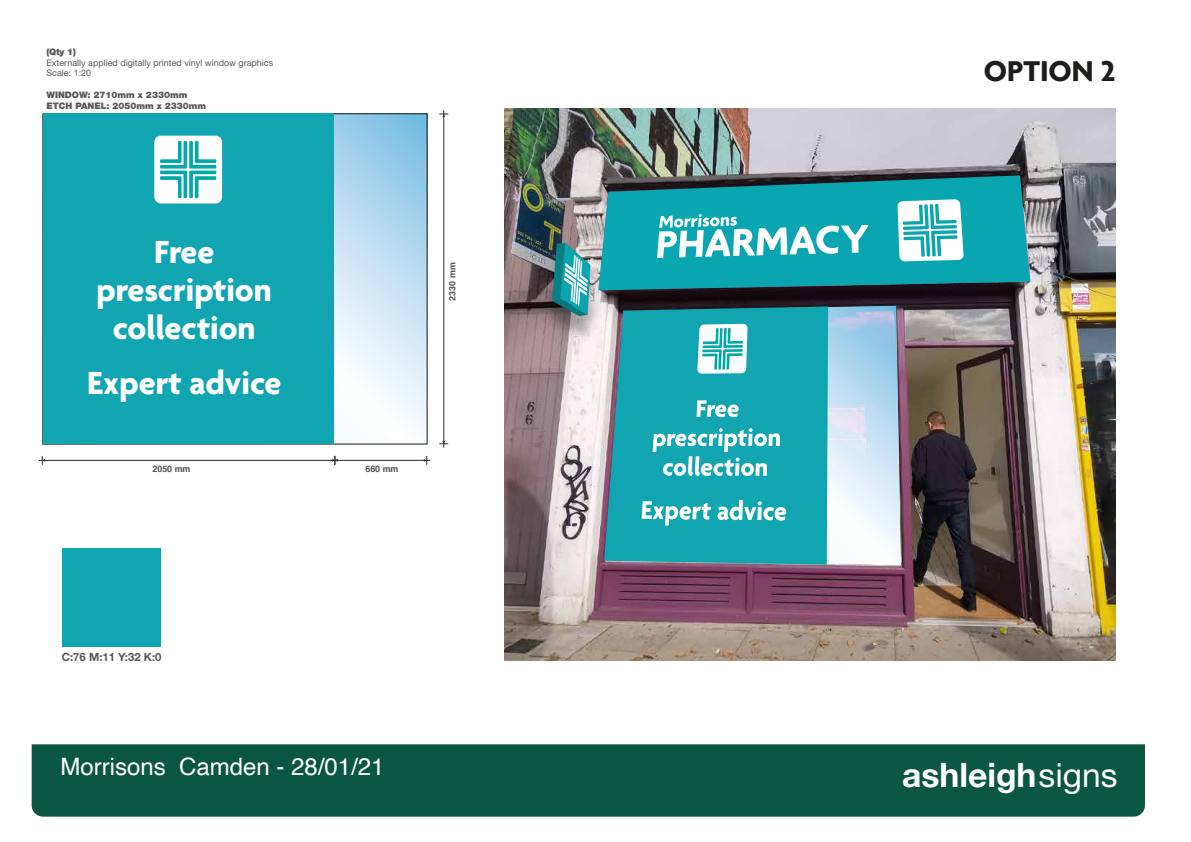
<style>
.page{position:relative;width:1191px;height:842px;background:#fff}
.page>*{position:absolute;margin:0;border:0;box-sizing:border-box;transform-origin:0 0}
.t1{font:700 34.5px/38px "Agenda";color:#fff;text-align:center}
.t2{font:700 33.6px "Helvetica Neue";color:#fff}
.t3{font:700 31px "Agenda";color:#1d1d1b}
.t4{font:24px "Helvetica";color:#fff}
.t5{font:700 11.3px "Helvetica Neue LT Std";color:#575756}
.t6{font:9px/10.8px "Helvetica Neue LT Std";color:#575756}
.t7{font:900 9px/10.8px "Helvetica Neue LT Std";color:#575756}
.t8{font:700 8.9px "Helvetica";color:#4b4f4e}
.s1{font-family:"Helvetica Neue LT Std";font-weight:400}
</style>
<div class="page">
<div style="left:32px;top:744px;width:1113px;height:73px;background:#0a5640"></div>
<div style="left:62px;top:548px;width:98px;height:98px;background:#10a5b0"></div>
<svg style="left:333px;top:115px;width:92px;height:327px"></svg>
<div style="left:43px;top:114px;width:290px;height:330px;background:#10a5b0"></div>
<hr style="left:39px;top:460px;width:299px;height:1px;background:#2b2523">
<svg style="left:332px;top:456px;width:6px;height:9px"></svg>
<hr style="left:331px;top:460px;width:99px;height:1px;background:#2b2523">
<svg style="left:439px;top:441px;width:9px;height:4px"></svg>
<hr style="left:443px;top:110px;width:1px;height:337px;background:#2b2523">
<svg style="left:439px;top:114px;width:9px;height:3px"></svg>
<img style="left:504px;top:108px;width:611px;height:552px">
<svg style="left:598px;top:175px;width:432px;height:115px;background:#13919c"></svg>
<svg style="left:897px;top:199px;width:66px;height:62px"></svg>
<svg style="left:657px;top:214px;width:211px;height:44px"></svg>
<img style="left:539px;top:247px;width:68px;height:100px">
<svg style="left:552px;top:243px;width:42px;height:73px;background:#5aa3a8"></svg>
<div style="left:154px;top:136px;width:68px;height:67px;background:#fff;border-radius:6px"></div>
<svg style="left:160px;top:141px;width:56px;height:57px"></svg>
<svg style="left:603px;top:305px;width:299px;height:261px"></svg>
<svg style="left:604px;top:307px;width:224px;height:258px;background:#1ba3ae"></svg>
<svg style="left:696px;top:400px;width:43px;height:17px"></svg>
<svg style="left:652px;top:428px;width:128px;height:48px"></svg>
<svg style="left:641px;top:501px;width:70px;height:24px"></svg>
<svg style="left:717px;top:500px;width:69px;height:21px"></svg>
<svg style="left:697px;top:324px;width:50px;height:50px"></svg>
<p class="t7" style="left:46px;top:46px;width:31px">(Qty 1)</p>
<p class="t6" style="left:46px;top:57px;width:228px">Externally applied digitally printed vinyl window graphics<br>Scale: 1:20</p>
<p class="t7" style="left:46px;top:89px;width:161px">WINDOW: 2710mm x 2330mm<br>ETCH PANEL: 2050mm x 2330mm</p>
<h1 class="t1" style="left:97px;top:236px;width:177px">Free prescription collection</h1>
<h1 class="t1" style="left:87px;top:367px;width:196px">Expert advice</h1>
<p class="t8" style="left:152px;top:462px;width:40px">2050 mm</p>
<p class="t8" style="left:365px;top:462px;width:35px">660 mm</p>
<p class="t8" style="left:445px;top:301px;width:40px;rotate:-90deg">2330 mm</p>
<p class="t5" style="left:62px;top:650px;width:101px">C:76 M:11 Y:32 K:0</p>
<h3 class="t3" style="left:983px;top:54px;width:133px">OPTION 2</h3>
<h3 class="t4" style="left:60px;top:748px;width:326px">Morrisons Camden - 28/01/21</h3>
<h2 class="t2" style="left:902px;top:748px;width:217px">ashleigh<span class="s1">signs</span></h2>
</div>
